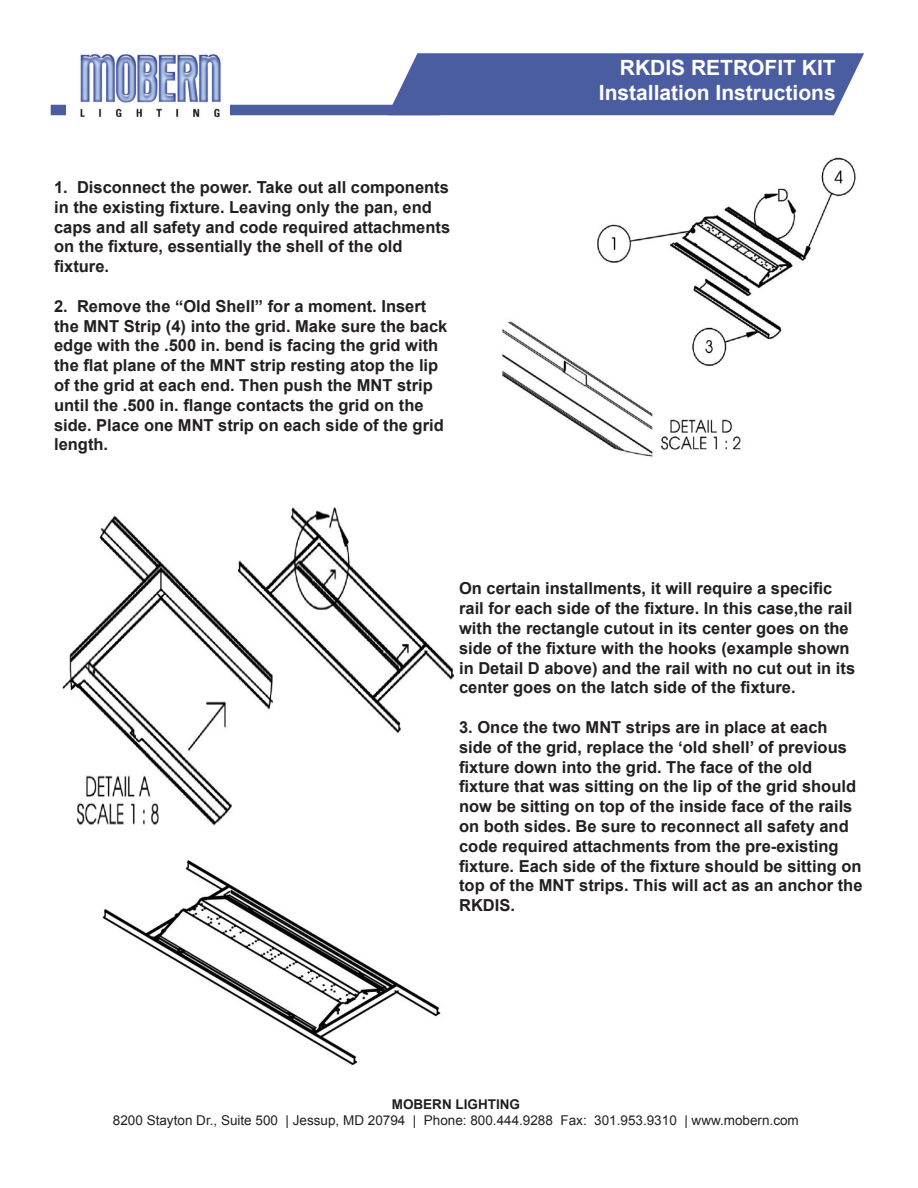
<style>
.page{position:relative;width:918px;height:1188px;background:#fff}
.page>*{position:absolute;margin:0;border:0;box-sizing:border-box;transform-origin:0 0}
.t1{font:700 21px/25.2px "Arial";color:#fff;text-align:right}
.t2{font:700 16.5px/19.8px "Arial";color:#231f20}
.t3{font:13.5px "Arial";color:#231f20}
.t4{font:700 13.5px "Arial";color:#231f20}
</style>
<div class="page">
<svg style="left:386px;top:53px;width:478px;height:63px;background:#5969a8"></svg>
<div style="left:51px;top:105px;width:388px;height:10px;background:#4b5da1"></div>
<img style="left:67px;top:54px;width:162px;height:64px">
<img style="left:502px;top:158px;width:354px;height:299px">
<img style="left:62px;top:507px;width:393px;height:319px">
<img style="left:102px;top:860px;width:339px;height:206px">
<p class="t2" style="left:54px;top:178px;width:398px">1. Disconnect the power. Take out all components in the existing fixture. Leaving only the pan, end caps and all safety and code required attachments on the fixture, essentially the shell of the old fixture.</p>
<p class="t2" style="left:54px;top:297px;width:395px">2. Remove the “Old Shell” for a moment. Insert the MNT Strip (4) into the grid. Make sure the back edge with the .500 in. bend is facing the grid with the flat plane of the MNT strip resting atop the lip of the grid at each end. Then push the MNT strip until the .500 in. flange contacts the grid on the side. Place one MNT strip on each side of the grid length.</p>
<p class="t1" style="left:599px;top:56px;width:238px">RKDIS RETROFIT KIT<br>Installation Instructions</p>
<p class="t2" style="left:459px;top:579px;width:398px">On certain installments, it will require a specific rail for each side of the fixture. In this case,the rail with the rectangle cutout in its center goes on the side of the fixture with the hooks (example shown in Detail D above) and the rail with no cut out in its center goes on the latch side of the fixture.</p>
<p class="t2" style="left:459px;top:718px;width:405px">3. Once the two MNT strips are in place at each side of the grid, replace the ‘old shell’ of previous fixture down into the grid. The face of the old fixture that was sitting on the lip of the grid should now be sitting on top of the inside face of the rails on both sides. Be sure to reconnect all safety and code required attachments from the pre-existing fixture. Each side of the fixture should be sitting on top of the MNT strips. This will act as an anchor the RKDIS.</p>
<p class="t4" style="left:392px;top:1095px;width:130px">MOBERN LIGHTING</p>
<p class="t3" style="left:113px;top:1111px;width:687px">8200 Stayton Dr., Suite 500 | Jessup, MD 20794 | Phone: 800.444.9288 Fax: 301.953.9310 | www.mobern.com</p>
</div>
